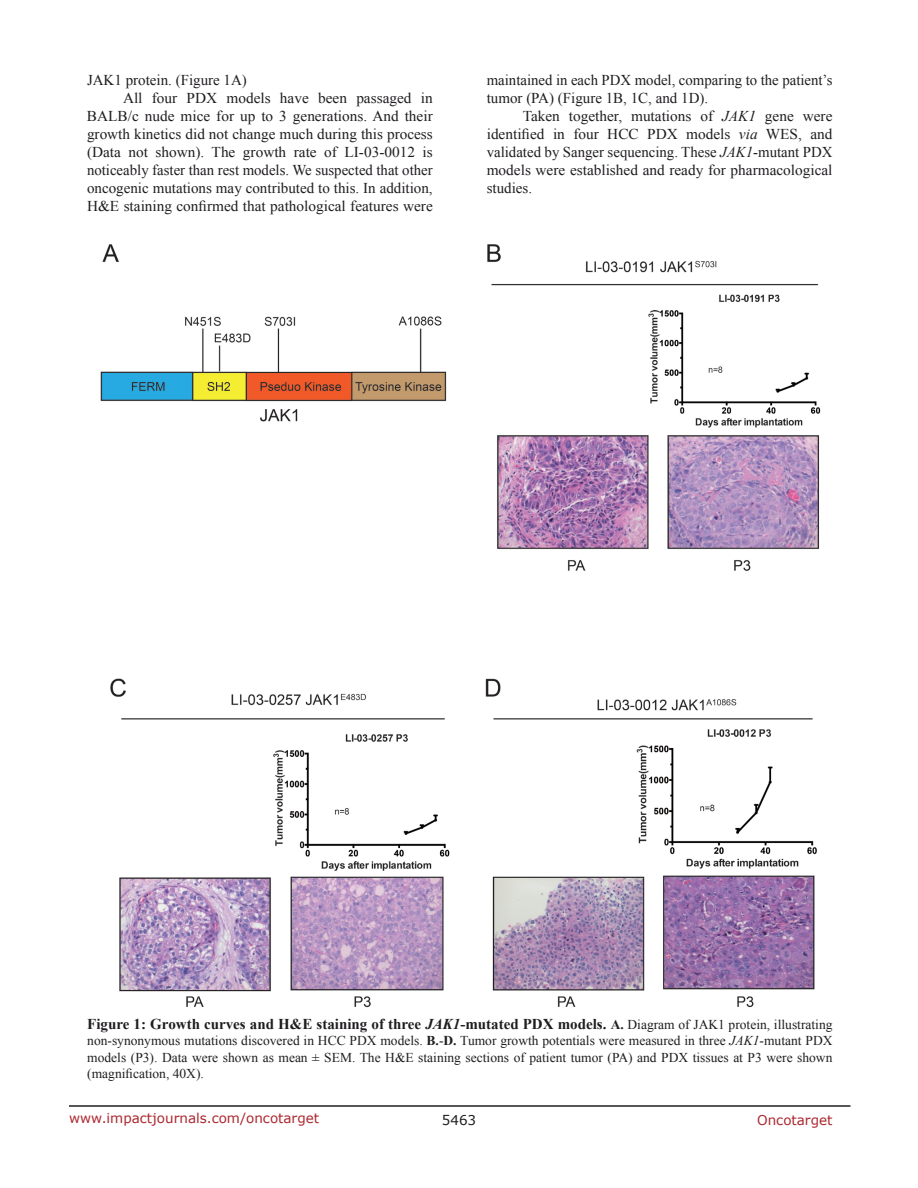
<style>
.page{position:relative;width:918px;height:1188px;background:#fff}
.page>*{position:absolute;margin:0;border:0;box-sizing:border-box;transform-origin:0 0}
.t1{font:15px/18px "Times New Roman";color:#201d20}
.t2{font:700 15px "Times New Roman";color:#201d20}
.t3{font:13.5px/16.2px "Times New Roman";color:#201d20;text-align:justify}
.t4{font:13.5px "Verdana";color:#ac2830}
.t5{font:13.5px "Verdana";color:#201d20}
.s1{font-style:italic}
.s2{font-size:13.5px}
.s3{font-weight:400;font-size:13.5px}
.s4{font-weight:700}
</style>
<div class="page">
<hr style="left:69px;top:1105px;width:781px;height:2px;background:#231f20">
<img style="left:100px;top:244px;width:721px;height:764px">
<p class="t1" style="left:87px;top:71px;width:161px">JAK1 protein. (Figure 1A)</p>
<p class="t1" style="left:123px;top:89px;width:311px">All four PDX models have been passaged in</p>
<p class="t1" style="left:87px;top:107px;width:347px">BALB/c nude mice for up to 3 generations. And their</p>
<p class="t1" style="left:87px;top:125px;width:347px">growth kinetics did not change much during this process</p>
<p class="t1" style="left:87px;top:143px;width:347px">(Data not shown). The growth rate of LI-03-0012 is</p>
<p class="t1" style="left:87px;top:161px;width:347px">noticeably faster than rest models. We suspected that other</p>
<p class="t1" style="left:87px;top:179px;width:347px">oncogenic mutations may contributed to this. In addition,</p>
<p class="t1" style="left:87px;top:197px;width:347px">H&amp;E staining confirmed that pathological features were</p>
<p class="t1" style="left:487px;top:71px;width:347px">maintained in each PDX model, comparing to the patient’s tumor (PA) (Figure 1B, 1C, and 1D).</p>
<p class="t1" style="left:487px;top:107px;width:347px;text-align:justify;text-indent:36px">Taken together, mutations of <span class="s1">JAK1</span> gene were identified in four HCC PDX models <span class="s1">via</span> WES, and validated by Sanger sequencing. These <span class="s1">JAK1</span>-mutant PDX models were established and ready for pharmacological studies.</p>
<p class="t2" style="left:87px;top:1014px;width:747px">Figure 1: Growth curves and H&amp;E staining of three <span class="s1">JAK1</span>-mutated PDX models. <span class="s2">A.</span> <span class="s3">Diagram of JAK1 protein, illustrating</span></p>
<p class="t3" style="left:87px;top:1033px;width:747px">non-synonymous mutations discovered in HCC PDX models. <span class="s4">B.</span>-<span class="s4">D.</span> Tumor growth potentials were measured in three <span class="s1">JAK1</span>-mutant PDX models (P3). Data were shown as mean ± SEM. The H&amp;E staining sections of patient tumor (PA) and PDX tissues at P3 were shown (magnification, 40X).</p>
<p class="t4" style="left:69px;top:1109px;width:252px">www.impactjournals.com/oncotarget</p>
<p class="t5" style="left:442px;top:1111px;width:36px">5463</p>
<p class="t4" style="left:757px;top:1111px;width:77px">Oncotarget</p>
</div>
